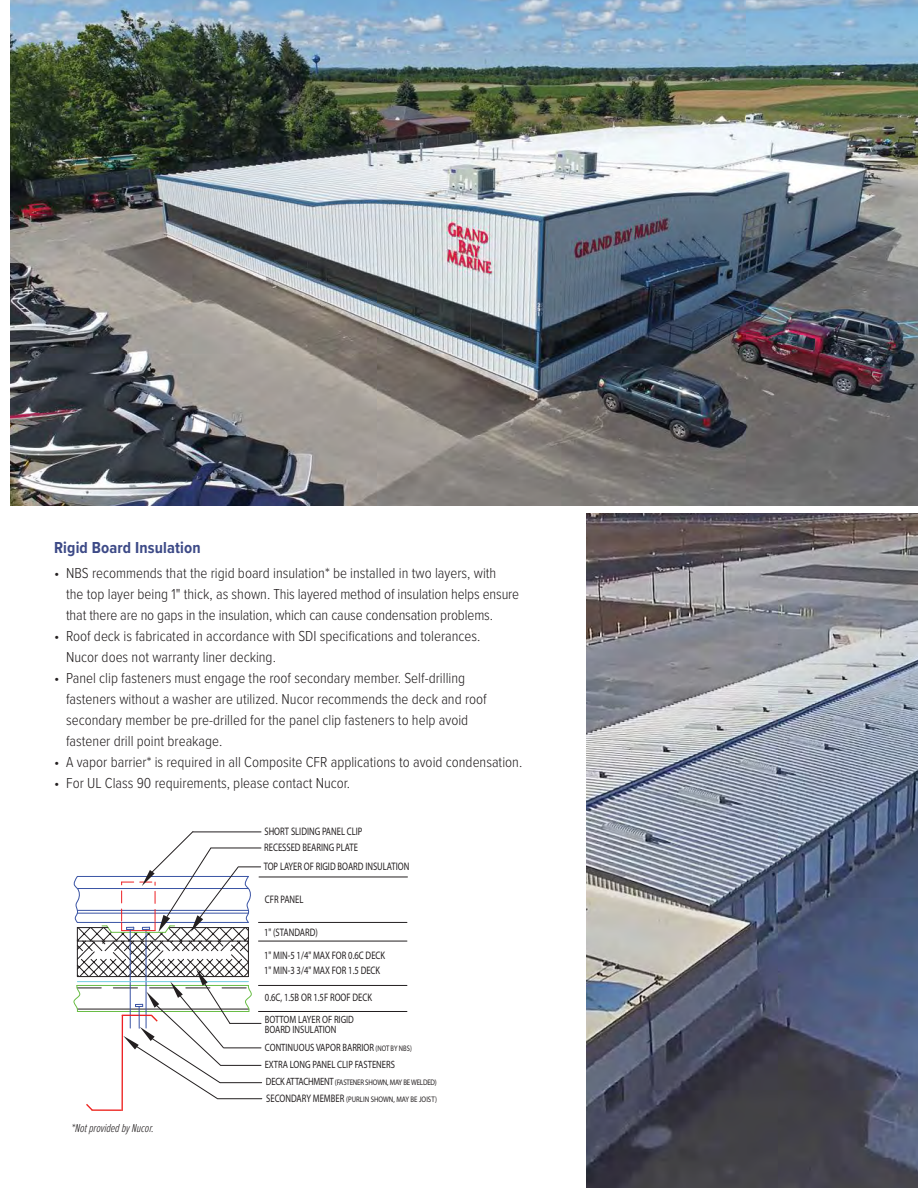
<style>
.page{position:relative;width:918px;height:1188px;background:#fff}
.page>*{position:absolute;margin:0;border:0;box-sizing:border-box;transform-origin:0 0}
.t1{font:700 16.5px "Proxima Nova Cond";letter-spacing:.01em;color:#3d4a87}
.t2{font:300 15px/21px "Proxima Nova Cond";color:#231f20}
.t3{font:italic 300 12px "Proxima Nova Ex Cn";color:#231f20}
.t4{font:10.95px/16.4px "Myriad Pro";color:#231f20;scale:.79 1}
.t5{font:10.65px/9.6px "Myriad Pro";color:#231f20;scale:.81 1}
.t6{font:8.1px/17px "Myriad Pro";letter-spacing:-.025em;color:#231f20;scale:.85 1}
.s1{font-size:8.1px}
.s2{font-size:10.65px}
.s3{font-size:10.95px}
</style>
<div class="page">
<img style="left:10px;top:0;width:908px;height:505px">
<img style="left:587px;top:514px;width:331px;height:674px">
<hr style="left:259px;top:877px;width:148px;height:1px;background:#231f20">
<hr style="left:258px;top:922px;width:149px;height:1px;background:#231f20">
<hr style="left:258px;top:985px;width:149px;height:1px;background:#231f20">
<hr style="left:258px;top:1011px;width:149px;height:1px;background:#231f20">
<hr style="left:258px;top:941px;width:149px;height:1px;background:#231f20">
<hr style="left:220px;top:1082px;width:42px;height:1px;background:#231f20">
<hr style="left:217px;top:1098px;width:45px;height:1px;background:#231f20">
<svg style="left:73px;top:831px;width:188px;height:280px"></svg>
<hr style="left:221px;top:1065px;width:40px;height:1px;background:#231f20">
<p class="t1" style="left:54px;top:536px;width:148px">Rigid Board Insulation</p>
<p class="t2" style="left:66px;top:561px;width:455px;text-indent:-12px">• NBS recommends that the rigid board insulation* be installed in two layers, with<br>the top layer being 1" thick, as shown. This layered method of insulation helps ensure that there are no gaps in the insulation, which can cause condensation problems.</p>
<p class="t2" style="left:66px;top:624px;width:416px;text-indent:-12px">• Roof deck is fabricated in accordance with SDI specifications and tolerances.<br>Nucor does not warranty liner decking.</p>
<p class="t2" style="left:66px;top:666px;width:422px;text-indent:-12px">• Panel clip fasteners must engage the roof secondary member. Self-drilling fasteners without a washer are utilized. Nucor recommends the deck and roof secondary member be pre-drilled for the panel clip fasteners to help avoid fastener drill point breakage.</p>
<p class="t2" style="left:54px;top:750px;width:470px">• A vapor barrier* is required in all Composite CFR applications to avoid condensation.</p>
<p class="t2" style="left:54px;top:771px;width:298px">• For UL Class 90 requirements, please contact Nucor.</p>
<p class="t4" style="left:264px;top:823px;width:126px">SHORT SLIDING PANEL CLIP<br>RECESSED BEARING PLATE</p>
<p class="t4" style="left:264px;top:858px;width:186px">TOP LAYER OF RIGID BOARD INSULATION</p>
<p class="t4" style="left:265px;top:890px;width:50px">CFR PANEL</p>
<p class="t4" style="left:264px;top:924px;width:70px">1" (STANDARD)</p>
<p class="t4" style="left:264px;top:947px;width:155px;line-height:15.1px">1" MIN-5 1/4" MAX FOR 0.6C DECK<br>1" MIN-3 3/4" MAX FOR 1.5 DECK</p>
<p class="t4" style="left:265px;top:989px;width:137px">0.6C, 1.5B OR 1.5F ROOF DECK</p>
<p class="t3" style="left:71px;top:1119px;width:84px">*Not provided by Nucor.</p>
<p class="t5" style="left:265px;top:1015px;width:112px">BOTTOM LAYER OF RIGID<br>BOARD INSULATION</p>
<p class="t5" style="left:265px;top:1042px;width:183px">CONTINUOUS VAPOR BARRIOR <span class="s1">(NOT BY NBS)</span></p>
<p class="t6" style="left:266px;top:1074px;width:203px"><span class="s2">DECK ATTACHMENT</span> (FASTENER SHOWN, MAY BE WELDED)<br><span class="s3">SECONDARY MEMBER</span> (PURLIN SHOWN, MAY BE JOIST)</p>
<p class="t5" style="left:265px;top:1060px;width:162px">EXTRA LONG PANEL CLIP FASTENERS</p>
</div>
